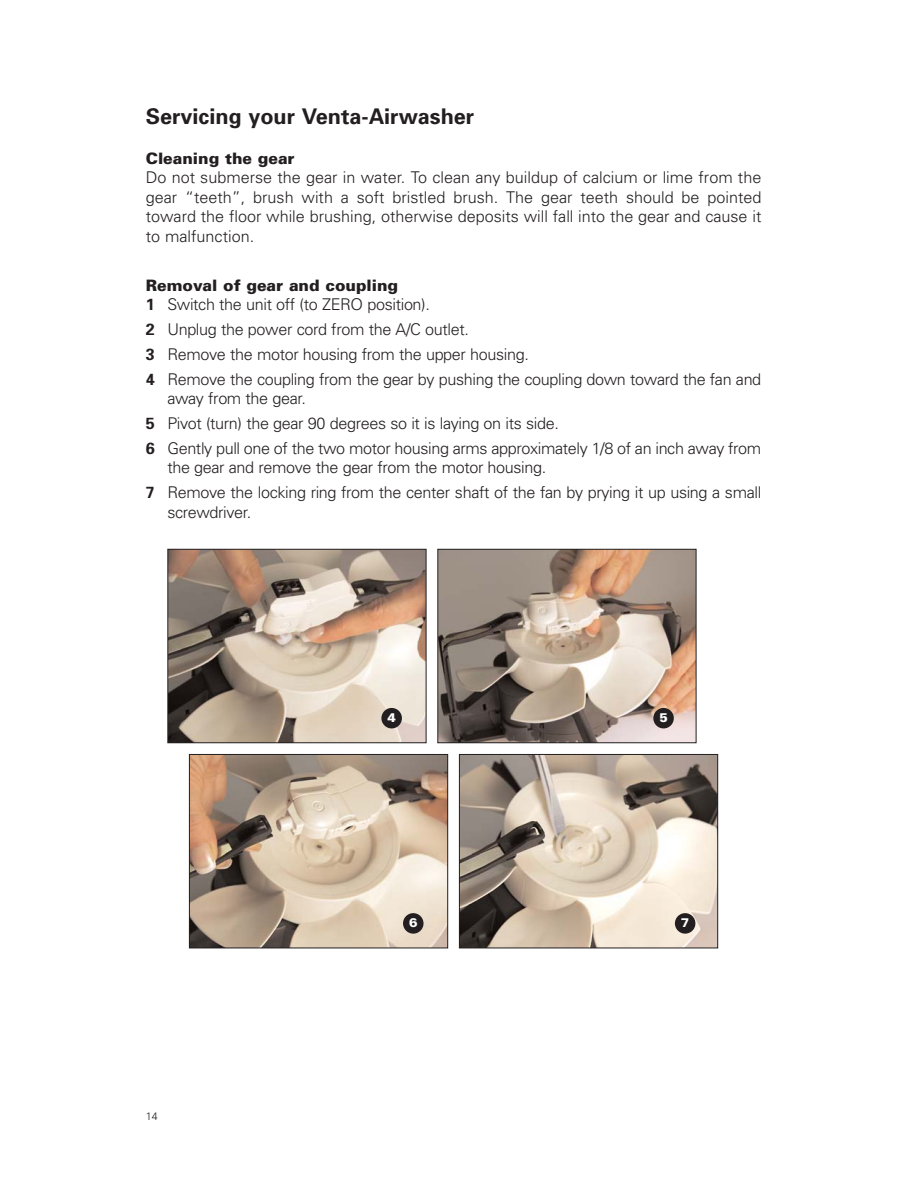
<style>
.page{position:relative;width:918px;height:1188px;background:#fff}
.page>*{position:absolute;margin:0;border:0;box-sizing:border-box;transform-origin:0 0}
.t1{font:700 21.6px "Univers";color:#231f20}
.t2{font:300 16.2px/24.9px "Univers";letter-spacing:-.02em;color:#231f20}
.t3{font:900 15.75px "Univers";color:#231f20}
.t4{font:900 12.6px "Univers";color:#fff}
.t5{font:300 10.8px "Univers";color:#231f20}
.s1{font-weight:700}
</style>
<div class="page">
<img style="left:169px;top:551px;width:256px;height:190px">
<div style="left:167px;top:549px;width:260px;height:194px;border:1px solid #231f20"></div>
<img style="left:439px;top:551px;width:256px;height:190px">
<div style="left:437px;top:549px;width:260px;height:194px;border:1px solid #231f20"></div>
<img style="left:191px;top:756px;width:255px;height:190px">
<div style="left:189px;top:754px;width:259px;height:194px;border:1px solid #231f20"></div>
<img style="left:461px;top:756px;width:255px;height:190px">
<div style="left:459px;top:754px;width:259px;height:194px;border:1px solid #231f20"></div>
<div style="left:381px;top:708px;width:21px;height:20px;background:#231f20;border-radius:50%"></div>
<div style="left:653px;top:708px;width:21px;height:20px;background:#231f20;border-radius:50%"></div>
<div style="left:403px;top:913px;width:21px;height:21px;background:#231f20;border-radius:50%"></div>
<div style="left:675px;top:913px;width:20px;height:21px;background:#231f20;border-radius:50%"></div>
<h1 class="t1" style="left:146px;top:108px;width:330px">Servicing your Venta-Airwasher</h1>
<p class="t3" style="left:146px;top:153px;width:150px">Cleaning the gear</p>
<p class="t2" style="left:146px;top:169px;width:617px;line-height:19.5px;text-align:justify">Do not submerse the gear in water. To clean any buildup of calcium or lime from the gear “teeth”, brush with a soft bristled brush. The gear teeth should be pointed toward the floor while brushing, otherwise deposits will fall into the gear and cause it to malfunction.</p>
<p class="t3" style="left:146px;top:280px;width:254px">Removal of gear and coupling</p>
<p class="t2" style="left:146px;top:294px;width:617px"><span class="s1">1</span> Switch the unit off (to ZERO position).<br><span class="s1">2</span> Unplug the power cord from the A/C outlet.<br><span class="s1">3</span> Remove the motor housing from the upper housing.<br><span class="s1">4</span> Remove the coupling from the gear by pushing the coupling down toward the fan and</p>
<p class="t2" style="left:146px;top:388px;width:617px;text-indent:22px">away from the gear.<br><span class="s1">5</span> Pivot (turn) the gear 90 degrees so it is laying on its side.<br><span class="s1">6</span> Gently pull one of the two motor housing arms approximately 1/8 of an inch away from</p>
<p class="t2" style="left:146px;top:457px;width:617px;text-indent:22px">the gear and remove the gear from the motor housing.<br><span class="s1">7</span> Remove the locking ring from the center shaft of the fan by prying it up using a small</p>
<p class="t2" style="left:167px;top:501px;width:85px">screwdriver.</p>
<p class="t4" style="left:387px;top:713px;width:10px">4</p>
<p class="t4" style="left:659px;top:713px;width:10px">5</p>
<p class="t5" style="left:146px;top:1112px;width:14px">14</p>
<p class="t4" style="left:409px;top:918px;width:10px">6</p>
<p class="t4" style="left:681px;top:918px;width:10px">7</p>
</div>
